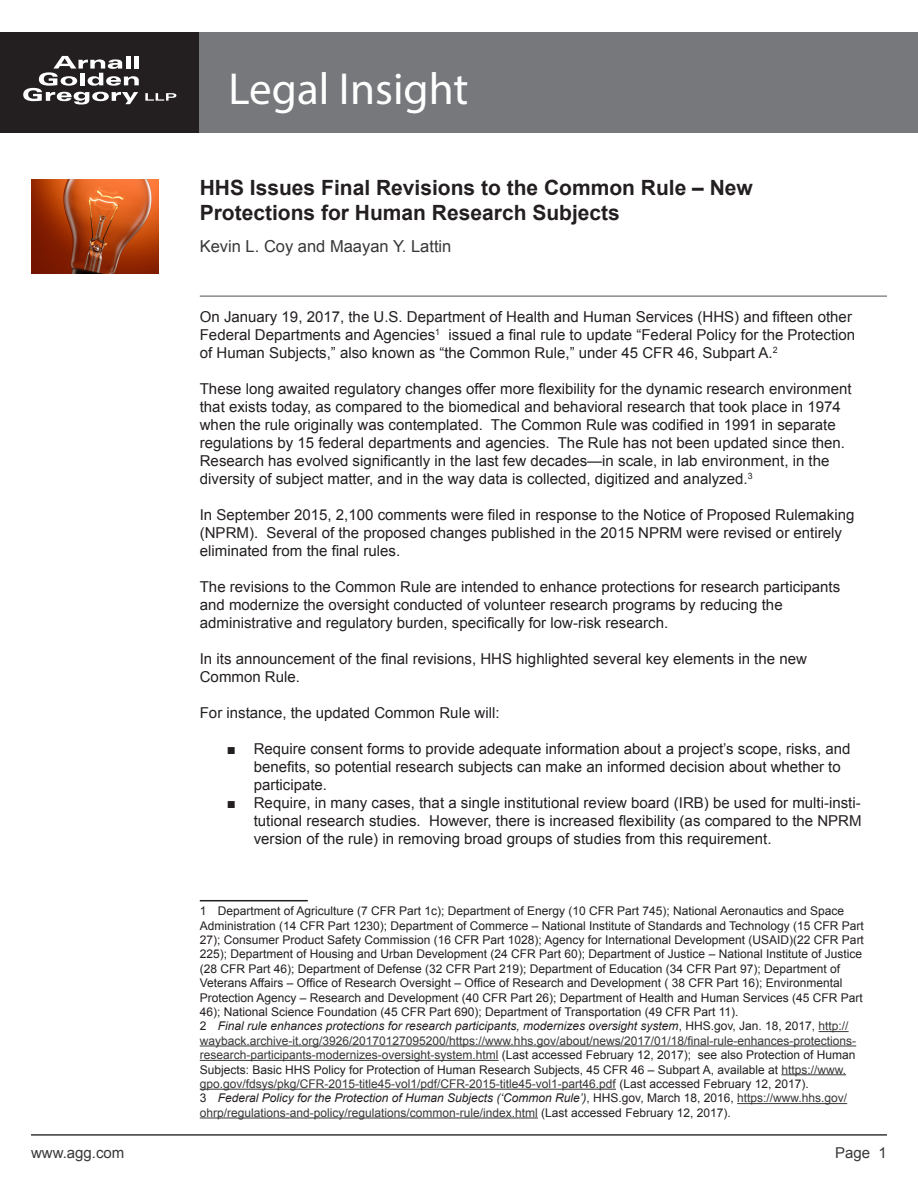
<style>
.page{position:relative;width:918px;height:1188px;background:#fff}
.page>*{position:absolute;margin:0;border:0;box-sizing:border-box;transform-origin:0 0}
.t1{font:45px "Myriad Pro";color:#fff}
.t2{font:700 21px/25.2px "Arial";color:#231f20}
.t3{font:16.5px "Arial";color:#383839}
.Regular_text{font:15px/18px "Arial";color:#231f20}
.t4{font:15px "Arial";color:#383839}
.Footnote{font:12px/14.4px "Arial";color:#231f20}
.Footnote-2{font:12px/14.4px "Arial";color:#383839}
.s1{color:#231f20}
.s2{font-style:italic;color:#231f20}
</style>
<div class="page">
<div style="left:0;top:32px;width:200px;height:101px;background:#231f20"></div>
<svg style="left:23px;top:56px;width:116px;height:49px"></svg>
<svg style="left:145px;top:93px;width:31px;height:8px"></svg>
<div style="left:200px;top:32px;width:718px;height:101px;background:#76787b"></div>
<hr style="left:31px;top:1134px;width:856px;height:2px;background:#383839">
<img style="left:31px;top:180px;width:128px;height:94px">
<hr style="left:200px;top:296px;width:687px;height:1px;background:#535355">
<hr style="left:200px;top:900px;width:108px;height:1px;background:#231f20">
<hr style="left:819px;top:1031px;width:30px;height:1px;background:#383839">
<hr style="left:200px;top:1046px;width:656px;height:1px;background:#383839">
<hr style="left:200px;top:1060px;width:299px;height:1px;background:#383839">
<hr style="left:781px;top:1074px;width:65px;height:1px;background:#383839">
<hr style="left:200px;top:1089px;width:416px;height:1px;background:#383839">
<hr style="left:737px;top:1103px;width:110px;height:1px;background:#383839">
<hr style="left:200px;top:1118px;width:338px;height:1px;background:#383839">
<h1 class="t1" style="left:229px;top:61px;width:241px">Legal Insight</h1>
<p class="t2" style="left:200px;top:176px;width:555px">HHS Issues Final Revisions to the Common Rule – New<br>Protections for Human Research Subjects</p>
<p class="t3" style="left:200px;top:235px;width:253px">Kevin L. Coy and Maayan Y. Lattin</p>
<p class="Regular_text" style="left:200px;top:308px;width:657px">On January 19, 2017, the U.S. Department of Health and Human Services (HHS) and fifteen other<br>Federal Departments and Agencies<sup>1</sup> issued a final rule to update “Federal Policy for the Protection of Human Subjects,” also known as “the Common Rule,” under 45 CFR 46, Subpart A.<sup>2</sup></p>
<p class="Regular_text" style="left:200px;top:380px;width:653px">These long awaited regulatory changes offer more flexibility for the dynamic research environment that exists today, as compared to the biomedical and behavioral research that took place in 1974 when the rule originally was contemplated. The Common Rule was codified in 1991 in separate regulations by 15 federal departments and agencies. The Rule has not been updated since then.<br>Research has evolved significantly in the last few decades—in scale, in lab environment, in the diversity of subject matter, and in the way data is collected, digitized and analyzed.<sup>3</sup></p>
<p class="Regular_text" style="left:200px;top:506px;width:656px">In September 2015, 2,100 comments were filed in response to the Notice of Proposed Rulemaking (NPRM). Several of the proposed changes published in the 2015 NPRM were revised or entirely eliminated from the final rules.</p>
<p class="Regular_text" style="left:200px;top:578px;width:642px">The revisions to the Common Rule are intended to enhance protections for research participants and modernize the oversight conducted of volunteer research programs by reducing the administrative and regulatory burden, specifically for low-risk research.</p>
<p class="Regular_text" style="left:200px;top:650px;width:609px">In its announcement of the final revisions, HHS highlighted several key elements in the new<br>Common Rule.</p>
<p class="Regular_text" style="left:200px;top:704px;width:301px">For instance, the updated Common Rule will:</p>
<p class="Regular_text" style="left:254px;top:740px;width:598px;text-indent:-27px">■ Require consent forms to provide adequate information about a project’s scope, risks, and benefits, so potential research subjects can make an informed decision about whether to participate.</p>
<p class="Regular_text" style="left:254px;top:794px;width:609px;text-align:justify;text-indent:-27px">■ Require, in many cases, that a single institutional review board (IRB) be used for multi-insti&shy;tutional research studies. However, there is increased flexibility (as compared to the NPRM version of the rule) in removing broad groups of studies from this requirement.</p>
<p class="Footnote" style="left:200px;top:904px;width:666px">1 Department of Agriculture (7 CFR Part 1c); Department of Energy (10 CFR Part 745); National Aeronautics and Space Administration (14 CFR Part 1230); Department of Commerce – National Institute of Standards and Technology (15 CFR Part 27); Consumer Product Safety Commission (16 CFR Part 1028); Agency for International Development (USAID)(22 CFR Part 225); Department of Housing and Urban Development (24 CFR Part 60); Department of Justice – National Institute of Justice (28 CFR Part 46); Department of Defense (32 CFR Part 219); Department of Education (34 CFR Part 97); Department of Veterans Affairs – Office of Research Oversight – Office of Research and Development ( 38 CFR Part 16); Environmental Protection Agency – Research and Development (40 CFR Part 26); Department of Health and Human Services (45 CFR Part 46); National Science Foundation (45 CFR Part 690); Department of Transportation (49 CFR Part 11).</p>
<p class="Footnote-2" style="left:200px;top:1019px;width:658px"><span class="s1">2</span> <span class="s2">Final rule enhances protections for research participants, modernizes oversight system</span><span class="s1">, HHS.gov, Jan. 18, 2017,</span> http:// wayback.archive-it.org/3926/20170127095200/https://www.hhs.gov/about/news/2017/01/18/final-rule-enhances-protections&shy;research-participants-modernizes-oversight-system.html <span class="s1">(Last accessed February 12, 2017); see also Protection of Human Subjects: Basic HHS Policy for Protection of Human Research Subjects, 45 CFR 46 – Subpart A, available at</span> https://www. gpo.gov/fdsys/pkg/CFR-2015-title45-vol1/pdf/CFR-2015-title45-vol1-part46.pdf <span class="s1">(Last accessed February 12, 2017).</span></p>
<p class="Footnote-2" style="left:200px;top:1091px;width:649px"><span class="s1">3</span> <span class="s2">Federal Policy for the Protection of Human Subjects (‘Common Rule’)</span><span class="s1">, HHS.gov, March 18, 2016,</span> https://www.hhs.gov/ ohrp/regulations-and-policy/regulations/common-rule/index.html <span class="s1">(Last accessed February 12, 2017).</span></p>
<p class="t4" style="left:31px;top:1142px;width:95px">www.agg.com</p>
<p class="t4" style="left:835px;top:1142px;width:53px">Page 1</p>
</div>
